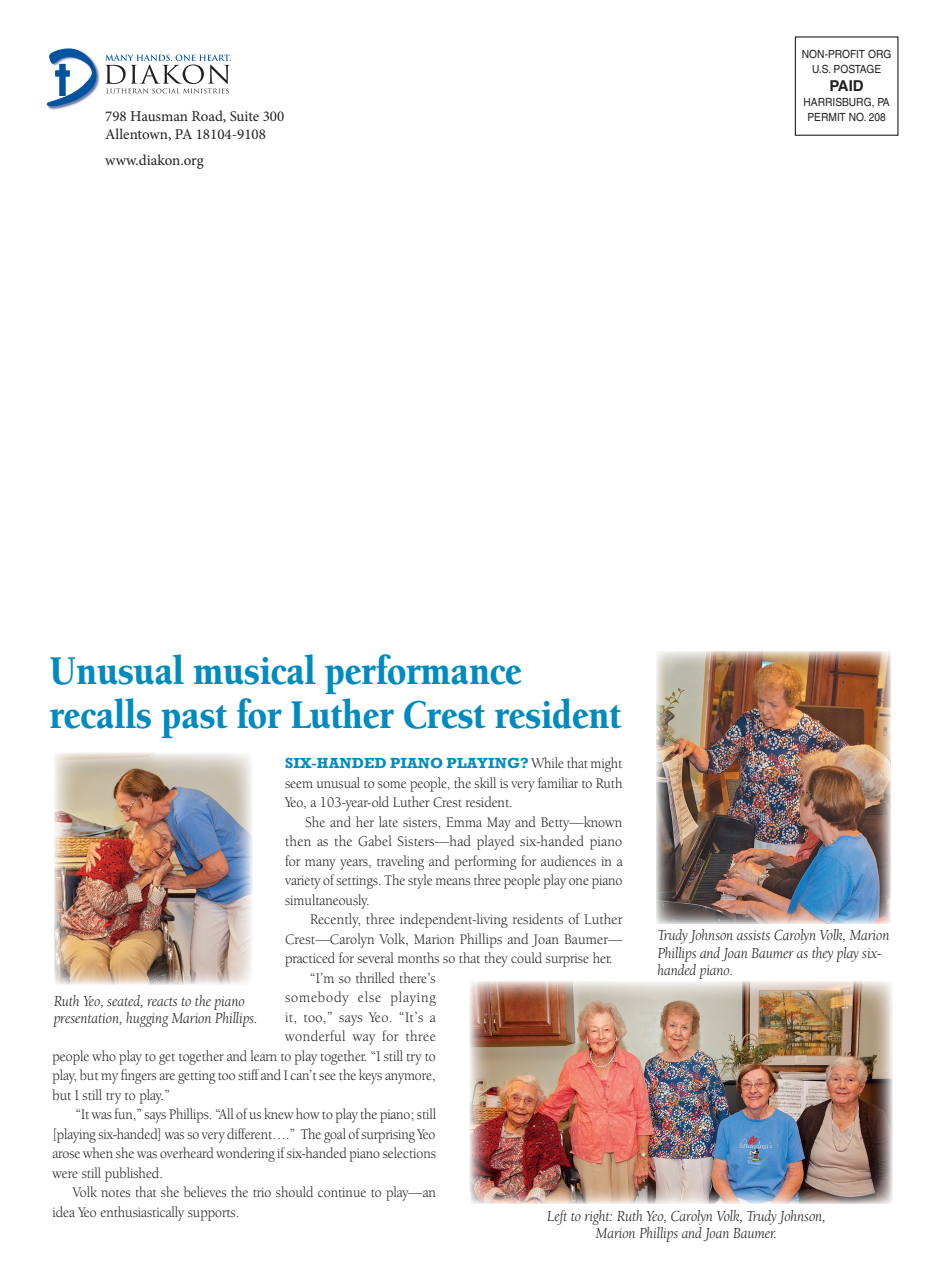
<style>
.page{position:relative;width:945px;height:1269px;background:#fff}
.page>*{position:absolute;margin:0;border:0;box-sizing:border-box;transform-origin:0 0}
.t1{font:900 42px/43.5px "Berkeley Oldstyle IT Cby BT";letter-spacing:-.01em;color:#008bc0;scale:.87 1}
.t2{font:italic 15.75px/17.1px "Berkeley Oldstyle IT Cby BT";color:#231f20;scale:.94 1}
.t3{font:15px/19.5px "Berkeley Oldstyle IT Cby BT";color:#231f20;scale:.94 1}
.t4{font:15px/19.5px "Berkeley Oldstyle IT Cby BT";color:#231f20;text-align:justify;scale:.95 1}
.t5{font:15px "Berkeley Oldstyle IT Cby BT";color:#231f20;scale:.93 1}
.t6{font:15px "Berkeley Oldstyle IT Cby BT";color:#231f20;scale:.96 1}
.t7{font:15px/25.5px "Minion Pro";color:#231f20}
.t8{font:700 15px "Rockwell";letter-spacing:.005em;color:#008bc0}
.t9{font:15px "Berkeley Oldstyle IT Cby BT";letter-spacing:.025em;color:#231f20;scale:.96 1}
.t10{font:15px "Berkeley Oldstyle IT Cby BT";letter-spacing:.035em;color:#231f20;scale:.96 1}
.t11{font:15px "Berkeley Oldstyle IT Cby BT";letter-spacing:.055em;color:#231f20;scale:.96 1}
.t12{font:700 15px "Helvetica LT Std";color:#231f20}
.t13{font:11.25px/15px "Helvetica LT Std";color:#231f20;text-align:center;scale:.91 1}
.s1{font-family:"Berkeley Oldstyle IT Cby BT";font-weight:400;color:#231f20}
</style>
<div class="page">
<div style="left:795px;top:36px;width:103px;height:100px;border:1px solid #231f20"></div>
<img style="left:48px;top:48px;width:52px;height:62px">
<svg style="left:46px;top:49px;width:52px;height:59px"></svg>
<div style="left:60px;top:64px;width:5px;height:32px;background:#0153a0"></div>
<div style="left:56px;top:71px;width:13px;height:5px;background:#0153a0"></div>
<svg style="left:105px;top:55px;width:126px;height:38px"></svg>
<img style="left:470px;top:981px;width:423px;height:223px">
<img style="left:656px;top:651px;width:235px;height:273px">
<img style="left:54px;top:753px;width:199px;height:232px">
<p class="t13" style="left:802px;top:47px;width:100px">NON-PROFIT ORG<br>U.S. POSTAGE</p>
<p class="t12" style="left:829px;top:77px;width:36px">PAID</p>
<p class="t13" style="left:804px;top:95px;width:96px">HARRISBURG, PA</p>
<p class="t7" style="left:105px;top:104px;width:181px">798 Hausman Road, Suite 300</p>
<p class="t13" style="left:807px;top:110px;width:88px">PERMIT NO. 208</p>
<p class="t7" style="left:105px;top:122px;width:162px">Allentown, PA 18104-9108 www.diakon.org</p>
<h1 class="t1" style="left:50px;top:648px;width:659px">Unusual musical performance recalls past for Luther Crest resident</h1>
<p class="t8" style="left:285px;top:754px;width:339px">SIX-HANDED PIANO PLAYING? <span class="s1">While that might</span></p>
<p class="t3" style="left:285px;top:773px;width:360px">seem unusual to some people, the skill is very familiar to Ruth<br>Yeo, a 103-year-old Luther Crest resident.</p>
<p class="t4" style="left:285px;top:812px;width:357px;text-indent:20px">She and her late sisters, Emma May and Betty—known then as the Gabel Sisters—had played six-handed piano for many years, traveling and performing for audiences in a variety of settings. The style means three people play one piano simultaneously.</p>
<p class="t6" style="left:310px;top:911px;width:327px">Recently, three independent-living residents of Luther</p>
<p class="t6" style="left:285px;top:930px;width:353px">Crest—Carolyn Volk, Marion Phillips and Joan Baumer—</p>
<p class="t3" style="left:285px;top:949px;width:350px">practiced for several months so that they could surprise her.</p>
<p class="t3" style="left:310px;top:968px;width:136px">“I’m so thrilled there’s</p>
<p class="t11" style="left:285px;top:989px;width:158px">somebody else playing</p>
<p class="t9" style="left:285px;top:1008px;width:158px">it, too,” says Yeo. “It’s a</p>
<p class="t10" style="left:285px;top:1028px;width:158px">wonderful way for three</p>
<p class="t3" style="left:52px;top:1046px;width:409px">people who play to get together and learn to play together. “I still try to</p>
<p class="t3" style="left:52px;top:1066px;width:409px">play, but my fingers are getting too stiff and I can’t see the keys anymore,</p>
<p class="t3" style="left:52px;top:1085px;width:127px">but I still try to play.”</p>
<p class="t5" style="left:75px;top:1106px;width:389px">“It was fun,” says Phillips. “All of us knew how to play the piano; still</p>
<p class="t5" style="left:52px;top:1125px;width:413px">[playing six-handed] was so very different….” The goal of surprising Yeo</p>
<p class="t3" style="left:52px;top:1144px;width:409px">arose when she was overheard wondering if six-handed piano selections</p>
<p class="t3" style="left:52px;top:1163px;width:119px">were still published.</p>
<p class="t3" style="left:73px;top:1183px;width:388px">Volk notes that she believes the trio should continue to play—an</p>
<p class="t3" style="left:52px;top:1202px;width:200px">idea Yeo enthusiastically supports.</p>
<p class="t2" style="left:658px;top:927px;width:248px">Trudy Johnson assists Carolyn Volk, Marion<br>Phillips and Joan Baumer as they play six&shy;handed piano.</p>
<p class="t2" style="left:54px;top:992px;width:218px">Ruth Yeo, seated, reacts to the piano presentation, hugging Marion Phillips.</p>
<p class="t2" style="left:547px;top:1208px;width:298px;text-align:center">Left to right: Ruth Yeo, Carolyn Volk, Trudy Johnson,<br>Marion Phillips and Joan Baumer.</p>
</div>
